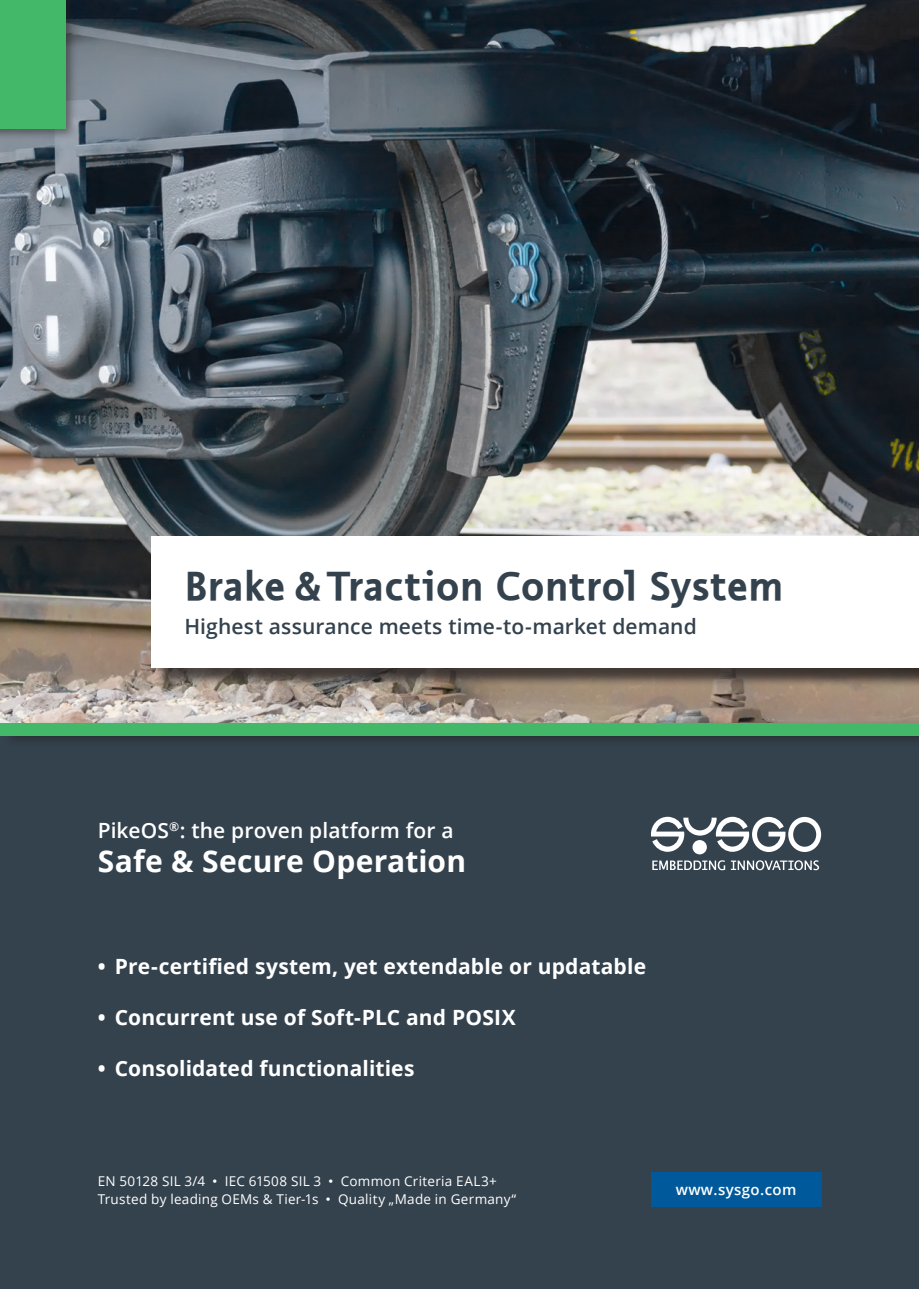
<style>
.page{position:relative;width:919px;height:1289px;background:#fff}
.page>*{position:absolute;margin:0;border:0;box-sizing:border-box;transform-origin:0 0}
._3{font:42px "Thordis Sans EF Bold";color:#34424e}
._3-2{font:700 30px "Open Sans";letter-spacing:.005em;color:#fff}
.t1{font:700 21px "Open Sans";letter-spacing:.005em;color:#fff}
._3-3{font:600 21px "Open Sans";letter-spacing:.005em;color:#34424e}
._3-4{font:600 21px "Open Sans";letter-spacing:.005em;color:#fff}
.t2{font:600 15px "Open Sans";letter-spacing:.025em;color:#fff}
._3-5{font:13.5px/18px "Open Sans";letter-spacing:.02em;color:#fff}
.s1{font-family:"Arial"}
</style>
<div class="page">
<div style="left:0;top:723px;width:918px;height:565px;background:#34424e"></div>
<img style="left:0;top:0;width:918px;height:723px">
<div style="left:651px;top:1171px;width:170px;height:34px;background:#00599a"></div>
<div style="left:154px;top:538px;width:764px;height:148px;background:#231f20;opacity:.75"></div>
<div style="left:152px;top:536px;width:766px;height:132px;background:#fff"></div>
<div style="left:2px;top:719px;width:916px;height:29px;background:#231f20;opacity:.5"></div>
<div style="left:0;top:723px;width:918px;height:13px;background:#44b869"></div>
<div style="left:0;top:0;width:78px;height:141px;background:#231f20;opacity:.5"></div>
<div style="left:0;top:0;width:66px;height:129px;background:#44b869"></div>
<svg style="left:651px;top:816px;width:170px;height:36px"></svg>
<div style="left:692px;top:840px;width:14px;height:14px;background:#fff;border-radius:50%"></div>
<svg style="left:652px;top:860px;width:167px;height:10px"></svg>
<p class="_3" style="left:184px;top:562px;width:600px">Brake &amp; Traction Control System</p>
<p class="_3-3" style="left:184px;top:612px;width:514px">Highest assurance meets time-to-market demand</p>
<p class="_3-4" style="left:98px;top:816px;width:357px">PikeOS<sup>®</sup>: the proven platform for a</p>
<p class="_3-2" style="left:98px;top:840px;width:370px">Safe &amp; Secure Operation</p>
<p class="t1" style="left:98px;top:951px;width:549px">• Pre-certified system, yet extendable or updatable</p>
<p class="t1" style="left:98px;top:1002px;width:419px">• Concurrent use of Soft-PLC and POSIX</p>
<p class="t1" style="left:98px;top:1053px;width:318px">• Consolidated functionalities</p>
<p class="_3-5" style="left:98px;top:1171px;width:420px">EN 50128 SIL 3/4 <span class="s1">•</span> IEC 61508 SIL 3 <span class="s1">•</span> Common Criteria EAL3+<br>Trusted by leading OEMs &amp; Tier-1s <span class="s1">•</span> Quality „Made in Germany“</p>
<p class="t2" style="left:675px;top:1178px;width:122px">www.sysgo.com</p>
</div>
